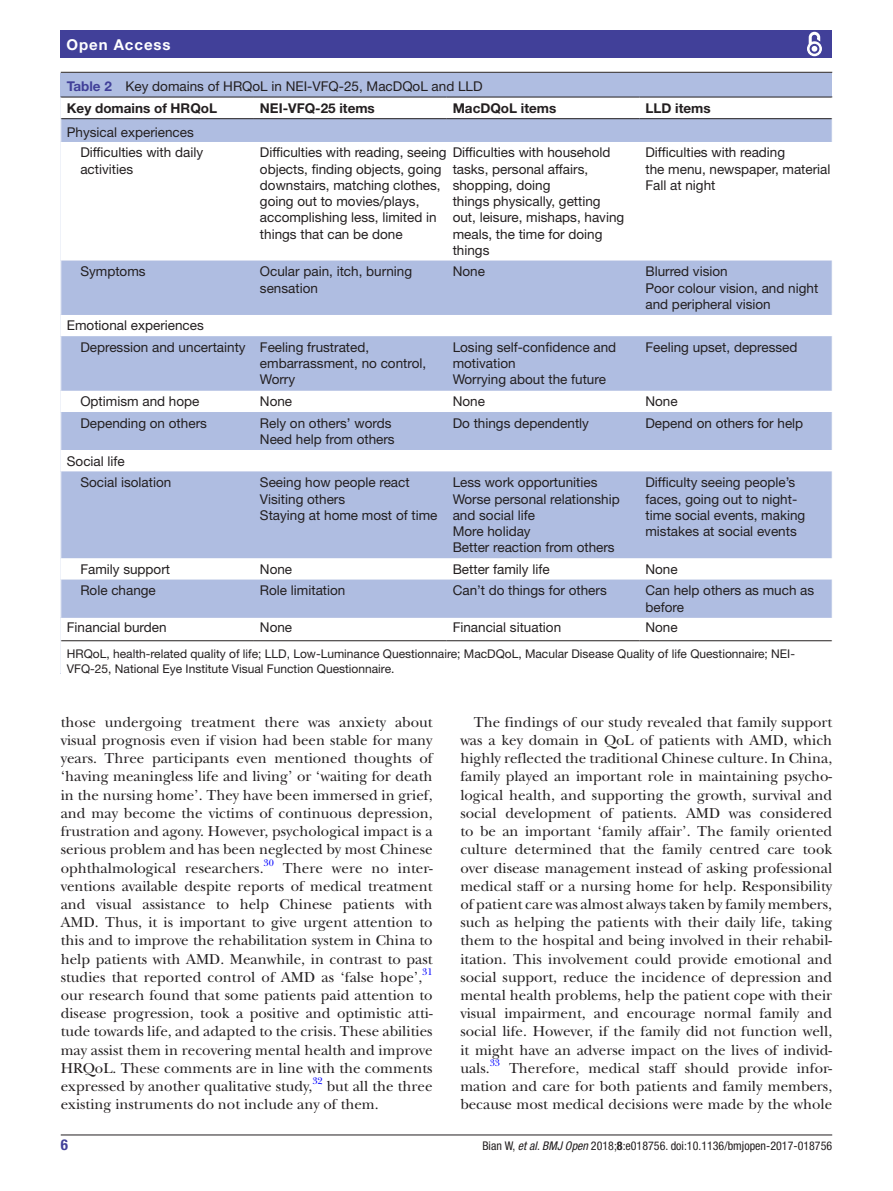
<style>
.page{position:relative;width:893px;height:1191px;background:#fff}
.page>*{position:absolute;margin:0;border:0;box-sizing:border-box;transform-origin:0 0}
.t1{font:15px/18.1px "New Baskerville";color:#231f20;text-align:justify}
.t2{font:700 15px "Helvetica Neue LT Std";letter-spacing:.065em;color:#fff}
.t3{font:700 condensed 15px "Helvetica Neue LT Std";color:#414099}
.t4{font:13.5px/16.2px "Helvetica Neue LT Std";color:#231f20}
.t5{font:700 13.5px "Helvetica Neue LT Std";color:#231f20}
.t6{font:12px/15px "Helvetica Neue LT Std";color:#231f20}
.t7{font:condensed 12px "Helvetica Neue LT Std";color:#231f20}
.t8{font:9.9px "New Baskerville";color:#00f}
.s1{font-weight:700;color:#414099}
.s2{font-weight:700}
.s3{font-style:italic}
</style>
<div class="page">
<hr style="left:61px;top:1134px;width:771px;height:1px;background:#231f20">
<div style="left:61px;top:31px;width:771px;height:27px;background:#414099"></div>
<svg style="left:807px;top:31px;width:15px;height:26px"></svg>
<div style="left:61px;top:73px;width:771px;height:600px;background:#afbde1"></div>
<hr style="left:61px;top:72px;width:771px;height:1px;background:#231f20">
<div style="left:61px;top:98px;width:771px;height:574px;background:#fff"></div>
<svg style="left:61px;top:119px;width:771px;height:498px"></svg>
<hr style="left:61px;top:97px;width:193px;height:1px;background:#231f20">
<hr style="left:61px;top:118px;width:193px;height:1px;background:#231f20">
<hr style="left:254px;top:97px;width:193px;height:1px;background:#231f20">
<hr style="left:254px;top:118px;width:193px;height:1px;background:#231f20">
<hr style="left:447px;top:97px;width:192px;height:1px;background:#231f20">
<hr style="left:447px;top:118px;width:192px;height:1px;background:#231f20">
<hr style="left:639px;top:97px;width:193px;height:1px;background:#231f20">
<hr style="left:639px;top:118px;width:193px;height:1px;background:#231f20">
<hr style="left:254px;top:640px;width:193px;height:1px;background:#231f20">
<hr style="left:447px;top:640px;width:192px;height:1px;background:#231f20">
<hr style="left:61px;top:640px;width:193px;height:1px;background:#231f20">
<hr style="left:639px;top:640px;width:193px;height:1px;background:#231f20">
<svg style="left:60px;top:97px;width:1px;height:45px"></svg>
<svg style="left:60px;top:315px;width:1px;height:21px"></svg>
<svg style="left:60px;top:390px;width:1px;height:22px"></svg>
<svg style="left:60px;top:450px;width:1px;height:21px"></svg>
<svg style="left:60px;top:558px;width:1px;height:22px"></svg>
<svg style="left:60px;top:617px;width:1px;height:24px"></svg>
<hr style="left:61px;top:672px;width:771px;height:2px;background:#fff">
<p class="t2" style="left:66px;top:35px;width:106px">Open Access</p>
<p class="t4" style="left:67px;top:75px;width:417px;line-height:22px"><span class="s1">Table 2</span> Key domains of HRQoL in NEI-VFQ-25, MacDQoL and LLD<br><span class="s2">Key domains of HRQoL</span></p>
<p class="t5" style="left:260px;top:99px;width:116px">NEI-VFQ-25 items</p>
<p class="t5" style="left:453px;top:99px;width:105px">MacDQoL items</p>
<p class="t5" style="left:645px;top:99px;width:67px">LLD items</p>
<p class="t4" style="left:80px;top:122px;width:124px;line-height:20.1px;text-indent:-14px">Physical experiences<br>Difficulties with daily</p>
<p class="t4" style="left:80px;top:161px;width:54px">activities</p>
<p class="t4" style="left:260px;top:144px;width:352px">Difficulties with reading, seeing Difficulties with household objects, finding objects, going<br>downstairs, matching clothes,<br>going out to movies/plays,<br>accomplishing less, limited in<br>things that can be done</p>
<p class="t4" style="left:453px;top:161px;width:173px">tasks, personal affairs, shopping, doing<br>things physically, getting out, leisure, mishaps, having meals, the time for doing things</p>
<p class="t4" style="left:645px;top:144px;width:187px">Difficulties with reading<br>the menu, newspaper, material<br>Fall at night</p>
<p class="t4" style="left:80px;top:263px;width:67px">Symptoms</p>
<p class="t4" style="left:260px;top:263px;width:154px">Ocular pain, itch, burning sensation</p>
<p class="t4" style="left:453px;top:263px;width:34px">None</p>
<p class="t4" style="left:645px;top:263px;width:174px">Blurred vision<br>Poor colour vision, and night and peripheral vision</p>
<p class="t4" style="left:80px;top:315px;width:290px;line-height:21.6px;text-indent:-14px">Emotional experiences<br>Depression and uncertainty Feeling frustrated,</p>
<p class="t4" style="left:260px;top:355px;width:168px">embarrassment, no control,<br>Worry</p>
<p class="t4" style="left:453px;top:339px;width:165px">Losing self-confidence and motivation<br>Worrying about the future</p>
<p class="t4" style="left:645px;top:339px;width:154px">Feeling upset, depressed</p>
<p class="t4" style="left:80px;top:393px;width:121px">Optimism and hope</p>
<p class="t4" style="left:260px;top:393px;width:34px">None</p>
<p class="t4" style="left:453px;top:393px;width:34px">None</p>
<p class="t4" style="left:645px;top:393px;width:34px">None</p>
<p class="t4" style="left:80px;top:415px;width:128px">Depending on others</p>
<p class="t4" style="left:260px;top:415px;width:136px">Rely on others’ words<br>Need help from others</p>
<p class="t4" style="left:453px;top:415px;width:138px">Do things dependently</p>
<p class="t4" style="left:645px;top:415px;width:159px">Depend on others for help</p>
<p class="t4" style="left:80px;top:450px;width:92px;line-height:21.6px;text-indent:-14px">Social life<br>Social isolation</p>
<p class="t4" style="left:260px;top:474px;width:179px">Seeing how people react<br>Visiting others<br>Staying at home most of time</p>
<p class="t4" style="left:453px;top:474px;width:168px">Less work opportunities<br>Worse personal relationship and social life<br>More holiday<br>Better reaction from others</p>
<p class="t4" style="left:645px;top:474px;width:161px">Difficulty seeing people’s faces, going out to night&shy;time social events, making mistakes at social events</p>
<p class="t4" style="left:80px;top:560px;width:91px">Family support</p>
<p class="t4" style="left:260px;top:560px;width:34px">None</p>
<p class="t4" style="left:453px;top:560px;width:98px">Better family life</p>
<p class="t4" style="left:645px;top:560px;width:34px">None</p>
<p class="t4" style="left:80px;top:582px;width:77px">Role change</p>
<p class="t4" style="left:260px;top:582px;width:87px">Role limitation</p>
<p class="t4" style="left:453px;top:582px;width:156px">Can’t do things for others</p>
<p class="t4" style="left:645px;top:582px;width:170px">Can help others as much as before</p>
<p class="t4" style="left:67px;top:618px;width:101px">Financial burden</p>
<p class="t4" style="left:260px;top:618px;width:34px">None</p>
<p class="t4" style="left:453px;top:618px;width:110px">Financial situation</p>
<p class="t4" style="left:645px;top:618px;width:34px">None</p>
<p class="t6" style="left:67px;top:646px;width:730px">HRQoL, health-related quality of life; LLD, Low-Luminance Questionnaire; MacDQoL, Macular Disease Quality of life Questionnaire; NEI-<br>VFQ-25, National Eye Institute Visual Function Questionnaire.</p>
<p class="t1" style="left:61px;top:713px;width:373px">those undergoing treatment there was anxiety about visual prognosis even if vision had been stable for many years. Three participants even mentioned thoughts of ‘having meaningless life and living’ or ‘waiting for death in the nursing home’. They have been immersed in grief, and may become the victims of continuous depression, frustration and agony. However, psychological impact is a serious problem and has been neglected by most Chinese ophthalmological researchers.</p>
<p class="t8" style="left:264px;top:856px;width:12px">30</p>
<p class="t1" style="left:61px;top:858px;width:373px;text-indent:222px">There were no inter&shy;ventions available despite reports of medical treatment and visual assistance to help Chinese patients with AMD. Thus, it is important to give urgent attention to this and to improve the rehabilitation system in China to help patients with AMD. Meanwhile, in contrast to past studies that reported control of AMD as ‘false hope’,<sup>31 </sup>our research found that some patients paid attention to disease progression, took a positive and optimistic atti&shy;tude towards life, and adapted to the crisis. These abilities may assist them in recovering mental health and improve HRQoL. These comments are in line with the comments expressed by another qualitative study,</p>
<p class="t8" style="left:312px;top:1075px;width:12px">32</p>
<p class="t1" style="left:61px;top:1077px;width:373px;text-indent:266px">but all the three existing instruments do not include any of them.</p>
<p class="t1" style="left:460px;top:713px;width:373px;text-indent:14px">The findings of our study revealed that family support was a key domain in QoL of patients with AMD, which highly reflected the traditional Chinese culture. In China, family played an important role in maintaining psycho&shy;logical health, and supporting the growth, survival and social development of patients. AMD was considered to be an important ‘family affair’. The family oriented culture determined that the family centred care took over disease management instead of asking professional medical staff or a nursing home for help. Responsibility of patient care was almost always taken by family members, such as helping the patients with their daily life, taking them to the hospital and being involved in their rehabil&shy;itation. This involvement could provide emotional and social support, reduce the incidence of depression and mental health problems, help the patient cope with their visual impairment, and encourage normal family and social life. However, if the family did not function well, it might have an adverse impact on the lives of individ&shy;uals.</p>
<p class="t8" style="left:490px;top:1057px;width:12px">33</p>
<p class="t1" style="left:460px;top:1059px;width:373px;text-indent:49px">Therefore, medical staff should provide infor&shy;mation and care for both patients and family members, because most medical decisions were made by the whole</p>
<p class="t3" style="left:61px;top:1135px;width:9px">6</p>
<p class="t7" style="left:482px;top:1138px;width:351px">Bian W, <span class="s3">et al</span>. <span class="s3">BMJ Open</span> 2018;<span class="s2">8</span>:e018756. doi:10.1136/bmjopen-2017-018756</p>
</div>
